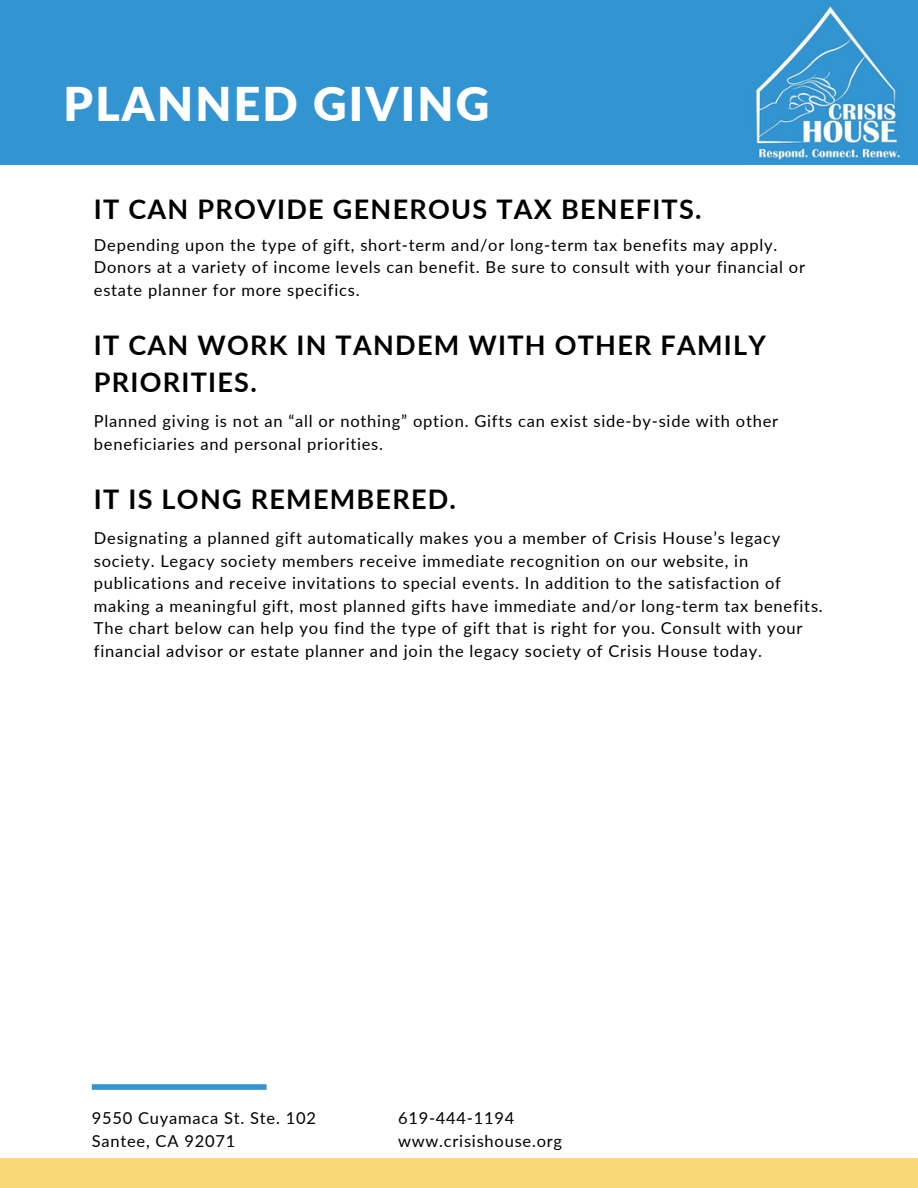
<style>
.page{position:relative;width:918px;height:1188px;background:#fff}
.page>*{position:absolute;margin:0;border:0;box-sizing:border-box;transform-origin:0 0}
.t1{font:900 46.5px "Lato";letter-spacing:.045em;color:#fff}
.t2{font:700 27px/37.2px "Lato";letter-spacing:.045em;color:#000}
.t3{font:16.5px/22.5px "Lato";letter-spacing:.045em;color:#000}
</style>
<div class="page">
<div style="left:0;top:0;width:918px;height:164px;background:#3294d1"></div>
<div style="left:0;top:1158px;width:918px;height:30px;background:#fad879"></div>
<img style="left:756px;top:6px;width:144px;height:154px">
<div style="left:92px;top:1084px;width:175px;height:6px;background:#3294d1"></div>
<p class="t1" style="left:64px;top:75px;width:427px">PLANNED GIVING</p>
<p class="t2" style="left:94px;top:190px;width:609px">IT CAN PROVIDE GENEROUS TAX BENEFITS.</p>
<p class="t3" style="left:94px;top:233px;width:713px">Depending upon the type of gift, short-term and/or long-term tax benefits may apply.<br>Donors at a variety of income levels can benefit. Be sure to consult with your financial or estate planner for more specifics.</p>
<p class="t2" style="left:94px;top:326px;width:674px">IT CAN WORK IN TANDEM WITH OTHER FAMILY<br>PRIORITIES.</p>
<p class="t3" style="left:94px;top:410px;width:686px">Planned giving is not an “all or nothing” option. Gifts can exist side-by-side with other beneficiaries and personal priorities.</p>
<p class="t2" style="left:94px;top:480px;width:364px">IT IS LONG REMEMBERED.</p>
<p class="t3" style="left:94px;top:527px;width:730px">Designating a planned gift automatically makes you a member of Crisis House’s legacy society. Legacy society members receive immediate recognition on our website, in publications and receive invitations to special events. In addition to the satisfaction of making a meaningful gift, most planned gifts have immediate and/or long-term tax benefits.<br>The chart below can help you find the type of gift that is right for you. Consult with your financial advisor or estate planner and join the legacy society of Crisis House today.</p>
<p class="t3" style="left:92px;top:1106px;width:226px">9550 Cuyamaca St. Ste. 102</p>
<p class="t3" style="left:92px;top:1129px;width:145px">Santee, CA 92071</p>
<p class="t3" style="left:398px;top:1106px;width:118px">619-444-1194</p>
<p class="t3" style="left:398px;top:1129px;width:166px">www.crisishouse.org</p>
</div>
